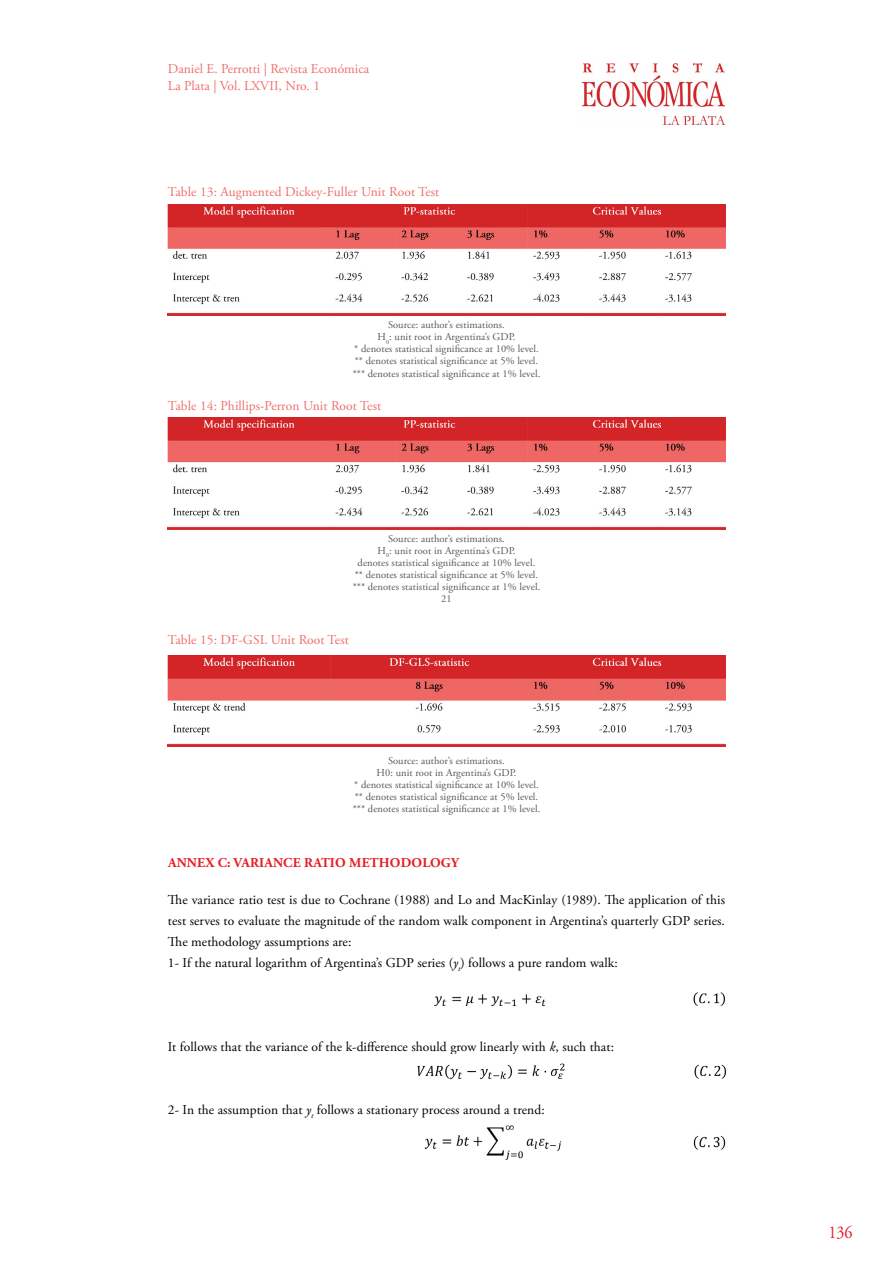
<style>
.page{position:relative;width:893px;height:1263px;background:#fff}
.page>*{position:absolute;margin:0;border:0;box-sizing:border-box;transform-origin:0 0}
.t1{font:18px "Adobe Garamond Pro";color:#e71c23;scale:.9 1}
.t2{font:13.5px/21px "Adobe Garamond Pro";letter-spacing:.005em;color:#000}
.t3{font:13.5px/16.5px "Adobe Garamond Pro";color:#ef6f6b}
.t4{font:700 13.5px "Adobe Garamond Pro";letter-spacing:.015em;color:#e71c23}
.t5{font:10.5px/12px "Adobe Garamond Pro";letter-spacing:.005em;color:#58595b;text-align:center}
.s1{font-style:italic}
</style>
<div class="page">
<img style="left:582px;top:63px;width:143px;height:61px">
<img style="left:168px;top:204px;width:557px;height:112px">
<img style="left:168px;top:418px;width:557px;height:111px">
<img style="left:168px;top:655px;width:557px;height:91px">
<img style="left:434px;top:992px;width:291px;height:15px">
<img style="left:417px;top:1063px;width:309px;height:17px">
<img style="left:424px;top:1125px;width:302px;height:34px">
<p class="t3" style="left:168px;top:61px;width:203px">Daniel E. Perrotti | Revista Económica<br>La Plata | Vol. LXVII, Nro. 1</p>
<p class="t3" style="left:168px;top:184px;width:273px">Table 13: Augmented Dickey-Fuller Unit Root Test</p>
<p class="t5" style="left:353px;top:319px;width:189px">Source: author’s estimations.<br>H<sub>0</sub>: unit root in Argentina’s GDP.<br>* denotes statistical significance at 10% level. ** denotes statistical significance at 5% level. *** denotes statistical significance at 1% level.</p>
<p class="t3" style="left:168px;top:397px;width:215px">Table 14: Phillips-Perron Unit Root Test</p>
<p class="t5" style="left:353px;top:532px;width:189px">Source: author’s estimations.<br>H<sub>0</sub>: unit root in Argentina’s GDP.<br>denotes statistical significance at 10% level. ** denotes statistical significance at 5% level. *** denotes statistical significance at 1% level.<br>21</p>
<p class="t3" style="left:168px;top:631px;width:182px">Table 15: DF-GSL Unit Root Test</p>
<p class="t5" style="left:353px;top:754px;width:189px">Source: author’s estimations.<br>H0: unit root in Argentina’s GDP.<br>* denotes statistical significance at 10% level. ** denotes statistical significance at 5% level. *** denotes statistical significance at 1% level.</p>
<p class="t4" style="left:168px;top:855px;width:20px">ANNE</p>
<p class="t4" style="left:205px;top:855px;width:38px">X C: VARIANCE</p>
<p class="t4" style="left:304px;top:855px;width:9px">RATI</p>
<p class="t4" style="left:335px;top:855px;width:25px">O MET</p>
<p class="t4" style="left:379px;top:855px;width:81px">HODOLOGY</p>
<p class="t2" style="left:168px;top:890px;width:559px">The variance ratio test is due to Cochrane (1988) and Lo and MacKinlay (1989). The application of this test serves to evaluate the magnitude of the random walk component in Argentina’s quarterly GDP series.<br>The methodology assumptions are:<br>1- If the natural logarithm of Argentina’s GDP series (<span class="s1">y</span><sub>t</sub>) follows a pure random walk:</p>
<p class="t2" style="left:168px;top:1037px;width:448px">It follows that the variance of the k-difference should grow linearly with <span class="s1">k</span>, such that:</p>
<p class="t2" style="left:168px;top:1100px;width:378px">2- In the assumption that <span class="s1">y</span><sub>t</sub> follows a stationary process around a trend:</p>
<h1 class="t1" style="left:828px;top:1222px;width:29px">136</h1>
</div>
